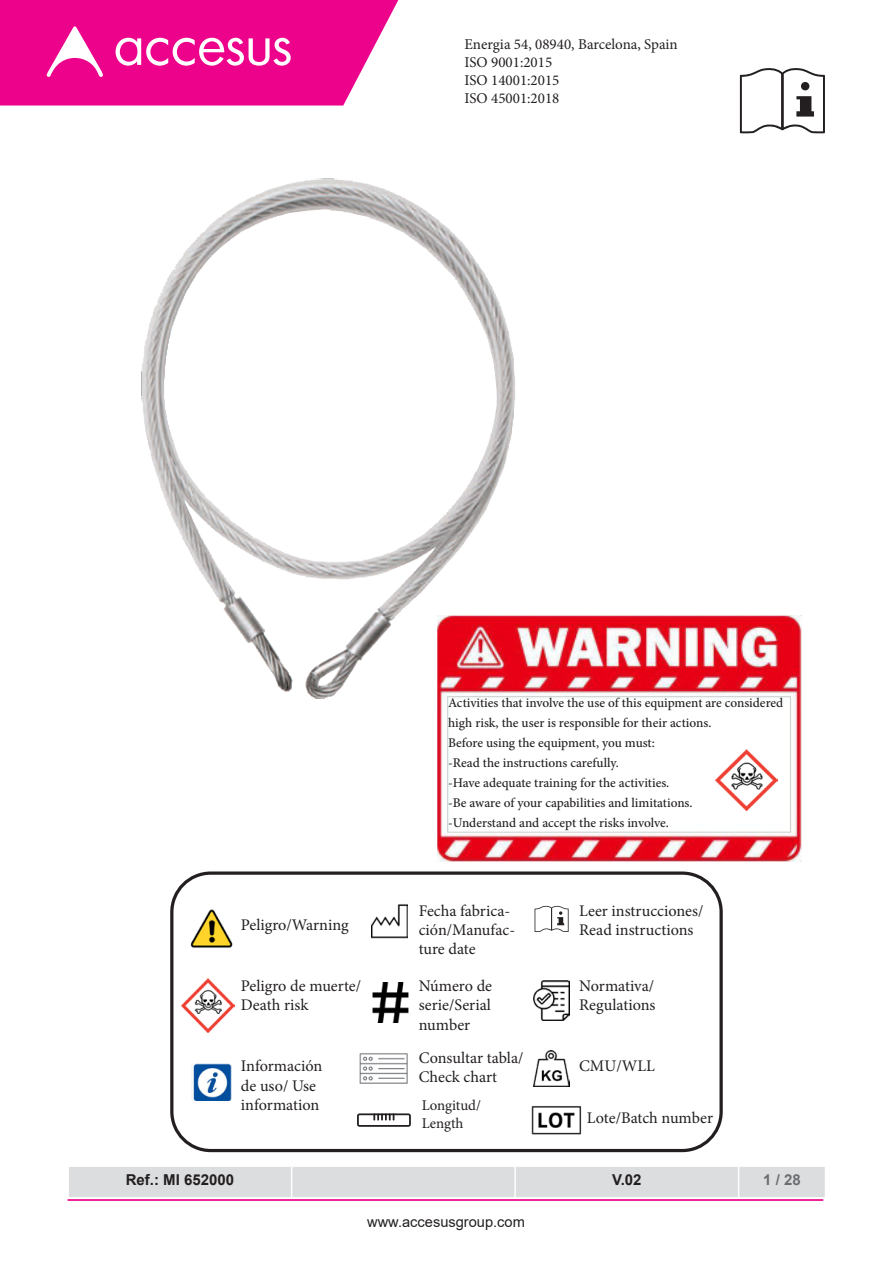
<style>
.page{position:relative;width:893px;height:1268px;background:#fff}
.page>*{position:absolute;margin:0;border:0;box-sizing:border-box;transform-origin:0 0}
.t1{font:16.2px/19.5px "Minion Pro";color:#231f20}
.t2{font:15px "Minion Pro";color:#231f20}
.TABLA_9_5_pts_lato_r{font:700 15px "Arial";color:#231f20}
.Texto_pie_de_pagina{font:700 15px "Arial";color:#6c6d70}
.t3{font:14.7px "Arial";color:#231f20}
.t4{font:14.7px/17.7px "Minion Pro";color:#231f20}
.t5{font:500 13.2px/20.1px "Minion Pro";letter-spacing:-.005em;color:#231f20}
</style>
<div class="page">
<svg style="left:0;top:0;width:398px;height:105px;background:#ef229a"></svg>
<hr style="left:68px;top:1198px;width:755px;height:2px;background:#ed028c">
<svg style="left:740px;top:68px;width:85px;height:65px"></svg>
<div style="left:69px;top:1167px;width:756px;height:29px;background:#dcdddf"></div>
<hr style="left:291px;top:1166px;width:1px;height:30px;background:#fff">
<hr style="left:514px;top:1166px;width:2px;height:30px;background:#fff">
<hr style="left:738px;top:1166px;width:1px;height:30px;background:#fff">
<img style="left:437px;top:615px;width:364px;height:246px">
<div style="left:447px;top:696px;width:344px;height:136px;border:1px solid #cdced0"></div>
<img style="left:716px;top:749px;width:61px;height:61px">
<div style="left:170px;top:871px;width:553px;height:280px;border:3px solid #231f20;border-radius:39px"></div>
<img style="left:190px;top:909px;width:43px;height:39px">
<img style="left:193px;top:1063px;width:38px;height:37px">
<img style="left:534px;top:980px;width:35px;height:39px">
<img style="left:534px;top:1050px;width:35px;height:36px">
<img style="left:181px;top:978px;width:54px;height:54px">
<img style="left:359px;top:1053px;width:48px;height:30px">
<img style="left:372px;top:904px;width:35px;height:34px">
<img style="left:372px;top:982px;width:37px;height:39px">
<svg style="left:535px;top:905px;width:34px;height:26px"></svg>
<svg style="left:357px;top:1113px;width:54px;height:13px"></svg>
<img style="left:532px;top:1106px;width:50px;height:29px">
<img style="left:141px;top:178px;width:395px;height:536px">
<p class="t2" style="left:464px;top:34px;width:215px">Energia 54, 08940, Barcelona, Spain</p>
<p class="t2" style="left:464px;top:52px;width:89px">ISO 9001:2015</p>
<p class="t2" style="left:464px;top:70px;width:97px">ISO 14001:2015</p>
<p class="t2" style="left:464px;top:88px;width:97px">ISO 45001:2018</p>
<p class="t1" style="left:241px;top:915px;width:109px">Peligro/Warning</p>
<p class="t1" style="left:241px;top:975px;width:122px">Peligro de muerte/<br>Death risk</p>
<p class="t1" style="left:241px;top:1055px;width:83px">Información de uso/ Use information</p>
<p class="t5" style="left:448px;top:692px;width:337px">Activities that involve the use of this equipment are considered high risk, the user is responsible for their actions.</p>
<p class="t5" style="left:448px;top:732px;width:208px">Before using the equipment, you must:</p>
<p class="t5" style="left:448px;top:752px;width:172px">-Read the instructions carefully.</p>
<p class="t5" style="left:448px;top:772px;width:223px">-Have adequate training for the activities.</p>
<p class="t5" style="left:448px;top:792px;width:246px">-Be aware of your capabilities and limitations.</p>
<p class="t5" style="left:448px;top:812px;width:222px">-Understand and accept the risks involve.</p>
<p class="t1" style="left:419px;top:900px;width:98px">Fecha fabrica&shy;ción/Manufac&shy;ture date</p>
<p class="t1" style="left:419px;top:975px;width:75px;text-align:justify">Número de serie/Serial number</p>
<p class="t1" style="left:419px;top:1047px;width:106px">Consultar tabla/<br>Check chart</p>
<p class="t1" style="left:579px;top:900px;width:126px">Leer instrucciones/<br>Read instructions</p>
<p class="t1" style="left:579px;top:975px;width:78px">Normativa/<br>Regulations</p>
<p class="t1" style="left:579px;top:1055px;width:77px">CMU/WLL</p>
<p class="t4" style="left:422px;top:1096px;width:61px">Longitud/<br>Length</p>
<p class="t1" style="left:587px;top:1107px;width:128px">Lote/Batch number</p>
<p class="TABLA_9_5_pts_lato_r" style="left:126px;top:1169px;width:110px">Ref.: MI 652000</p>
<p class="TABLA_9_5_pts_lato_r" style="left:612px;top:1169px;width:31px">V.02</p>
<p class="Texto_pie_de_pagina" style="left:763px;top:1169px;width:39px">1 / 28</p>
<p class="t3" style="left:367px;top:1211px;width:159px">www.accesusgroup.com</p>
</div>
